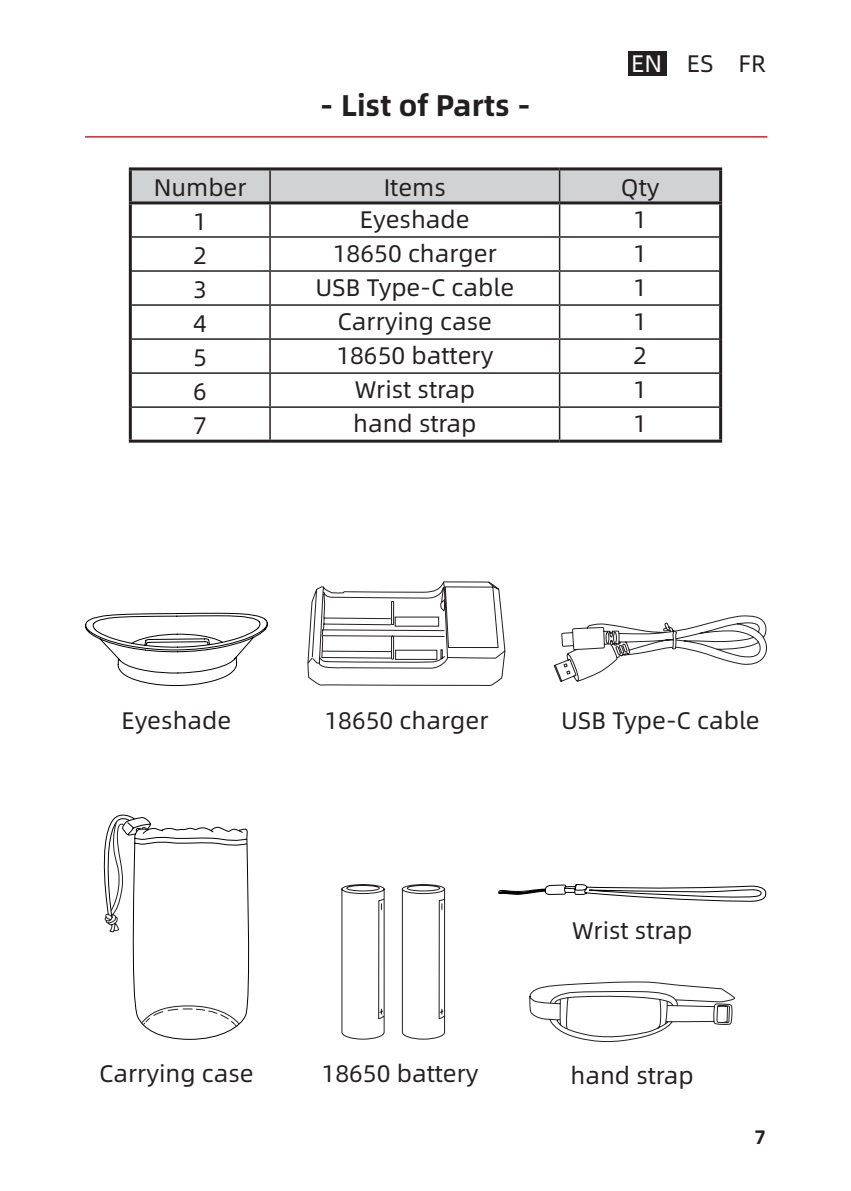
<style>
.page{position:relative;width:851px;height:1191px;background:#fff}
.page>*{position:absolute;margin:0;border:0;box-sizing:border-box;transform-origin:0 0}
.一级标题{font:30px "Alibaba Pu Hui Ti B";color:#231f20}
.二级标题{font:24px "Alibaba Sans";color:#231f20}
.t1{font:19.5px "Alibaba Pu Hui Ti B";color:#231f20}
.s1{color:#fff}
</style>
<div class="page">
<div style="left:628px;top:51px;width:38px;height:25px;background:#231f20"></div>
<hr style="left:85px;top:136px;width:682px;height:2px;background:#d1232a">
<div style="left:132px;top:170px;width:587px;height:31px;background:#d1d2d4"></div>
<hr style="left:269px;top:204px;width:2px;height:32px;background:#231f20">
<hr style="left:558px;top:204px;width:2px;height:32px;background:#231f20">
<hr style="left:270px;top:236px;width:289px;height:2px;background:#231f20">
<hr style="left:269px;top:238px;width:2px;height:32px;background:#231f20">
<hr style="left:559px;top:236px;width:160px;height:2px;background:#231f20">
<hr style="left:558px;top:238px;width:2px;height:32px;background:#231f20">
<hr style="left:270px;top:270px;width:289px;height:2px;background:#231f20">
<hr style="left:269px;top:272px;width:2px;height:32px;background:#231f20">
<hr style="left:559px;top:270px;width:160px;height:2px;background:#231f20">
<hr style="left:558px;top:272px;width:2px;height:32px;background:#231f20">
<hr style="left:270px;top:304px;width:289px;height:2px;background:#231f20">
<hr style="left:269px;top:306px;width:2px;height:32px;background:#231f20">
<hr style="left:559px;top:304px;width:160px;height:2px;background:#231f20">
<hr style="left:558px;top:306px;width:2px;height:32px;background:#231f20">
<hr style="left:270px;top:338px;width:289px;height:2px;background:#231f20">
<hr style="left:269px;top:340px;width:2px;height:32px;background:#231f20">
<hr style="left:559px;top:338px;width:160px;height:2px;background:#231f20">
<hr style="left:558px;top:340px;width:2px;height:32px;background:#231f20">
<hr style="left:270px;top:372px;width:289px;height:2px;background:#231f20">
<hr style="left:269px;top:374px;width:2px;height:32px;background:#231f20">
<hr style="left:559px;top:372px;width:160px;height:2px;background:#231f20">
<hr style="left:558px;top:374px;width:2px;height:32px;background:#231f20">
<hr style="left:270px;top:406px;width:289px;height:2px;background:#231f20">
<hr style="left:269px;top:408px;width:2px;height:31px;background:#231f20">
<hr style="left:559px;top:406px;width:160px;height:2px;background:#231f20">
<hr style="left:558px;top:408px;width:2px;height:31px;background:#231f20">
<hr style="left:270px;top:201px;width:289px;height:3px;background:#231f20">
<hr style="left:559px;top:201px;width:163px;height:3px;background:#231f20">
<hr style="left:719px;top:204px;width:3px;height:33px;background:#231f20">
<hr style="left:719px;top:237px;width:3px;height:34px;background:#231f20">
<hr style="left:719px;top:271px;width:3px;height:34px;background:#231f20">
<hr style="left:719px;top:305px;width:3px;height:34px;background:#231f20">
<hr style="left:719px;top:339px;width:3px;height:34px;background:#231f20">
<hr style="left:719px;top:373px;width:3px;height:34px;background:#231f20">
<hr style="left:719px;top:407px;width:3px;height:32px;background:#231f20">
<hr style="left:270px;top:439px;width:289px;height:3px;background:#231f20">
<hr style="left:559px;top:439px;width:163px;height:3px;background:#231f20">
<hr style="left:269px;top:170px;width:2px;height:31px;background:#231f20">
<hr style="left:558px;top:170px;width:2px;height:31px;background:#231f20">
<hr style="left:132px;top:236px;width:138px;height:2px;background:#231f20">
<hr style="left:132px;top:270px;width:138px;height:2px;background:#231f20">
<hr style="left:132px;top:304px;width:138px;height:2px;background:#231f20">
<hr style="left:132px;top:338px;width:138px;height:2px;background:#231f20">
<hr style="left:132px;top:372px;width:138px;height:2px;background:#231f20">
<hr style="left:132px;top:406px;width:138px;height:2px;background:#231f20">
<hr style="left:129px;top:204px;width:3px;height:33px;background:#231f20">
<hr style="left:129px;top:237px;width:3px;height:34px;background:#231f20">
<hr style="left:129px;top:271px;width:3px;height:34px;background:#231f20">
<hr style="left:129px;top:305px;width:3px;height:34px;background:#231f20">
<hr style="left:129px;top:339px;width:3px;height:34px;background:#231f20">
<hr style="left:129px;top:373px;width:3px;height:34px;background:#231f20">
<hr style="left:129px;top:407px;width:3px;height:32px;background:#231f20">
<hr style="left:129px;top:439px;width:141px;height:3px;background:#231f20">
<hr style="left:129px;top:167px;width:141px;height:3px;background:#231f20">
<hr style="left:129px;top:170px;width:3px;height:31px;background:#231f20">
<hr style="left:270px;top:167px;width:289px;height:3px;background:#231f20">
<hr style="left:559px;top:167px;width:163px;height:3px;background:#231f20">
<hr style="left:719px;top:170px;width:3px;height:31px;background:#231f20">
<hr style="left:129px;top:201px;width:141px;height:3px;background:#231f20">
<svg style="left:401px;top:884px;width:44px;height:156px"></svg>
<svg style="left:341px;top:884px;width:44px;height:156px"></svg>
<svg style="left:103px;top:814px;width:147px;height:226px"></svg>
<svg style="left:553px;top:615px;width:214px;height:67px"></svg>
<svg style="left:85px;top:612px;width:183px;height:74px"></svg>
<svg style="left:307px;top:581px;width:199px;height:105px"></svg>
<svg style="left:529px;top:981px;width:206px;height:62px"></svg>
<svg style="left:498px;top:884px;width:269px;height:18px"></svg>
<p class="一级标题" style="left:320px;top:82px;width:212px">- List of Parts -</p>
<p class="二级标题" style="left:631px;top:46px;width:136px"><span class="s1">EN</span> ES FR</p>
<p class="二级标题" style="left:154px;top:170px;width:94px">Number</p>
<p class="二级标题" style="left:383px;top:170px;width:64px">Items</p>
<p class="二级标题" style="left:620px;top:170px;width:40px">Qty</p>
<p class="二级标题" style="left:193px;top:204px;width:15px">1</p>
<p class="二级标题" style="left:360px;top:201px;width:111px">Eyeshade</p>
<p class="二级标题" style="left:633px;top:201px;width:15px">1</p>
<p class="二级标题" style="left:193px;top:238px;width:15px">2</p>
<p class="二级标题" style="left:333px;top:235px;width:165px">18650 charger</p>
<p class="二级标题" style="left:633px;top:235px;width:15px">1</p>
<p class="二级标题" style="left:193px;top:272px;width:15px">3</p>
<p class="二级标题" style="left:315px;top:269px;width:200px">USB Type-C cable</p>
<p class="二级标题" style="left:633px;top:269px;width:15px">1</p>
<p class="二级标题" style="left:193px;top:306px;width:15px">4</p>
<p class="二级标题" style="left:337px;top:303px;width:156px">Carrying case</p>
<p class="二级标题" style="left:633px;top:303px;width:15px">1</p>
<p class="二级标题" style="left:193px;top:340px;width:15px">5</p>
<p class="二级标题" style="left:336px;top:337px;width:158px">18650 battery</p>
<p class="二级标题" style="left:633px;top:337px;width:15px">2</p>
<p class="二级标题" style="left:193px;top:374px;width:15px">6</p>
<p class="二级标题" style="left:354px;top:371px;width:122px">Wrist strap</p>
<p class="二级标题" style="left:633px;top:371px;width:15px">1</p>
<p class="二级标题" style="left:193px;top:408px;width:15px">7</p>
<p class="二级标题" style="left:353px;top:405px;width:125px">hand strap</p>
<p class="二级标题" style="left:633px;top:405px;width:15px">1</p>
<p class="二级标题" style="left:121px;top:702px;width:111px">Eyeshade</p>
<p class="二级标题" style="left:324px;top:702px;width:165px">18650 charger</p>
<p class="二级标题" style="left:561px;top:702px;width:200px">USB Type-C cable</p>
<p class="二级标题" style="left:99px;top:1055px;width:156px">Carrying case</p>
<p class="二级标题" style="left:321px;top:1055px;width:158px">18650 battery</p>
<p class="二级标题" style="left:572px;top:912px;width:122px">Wrist strap</p>
<p class="二级标题" style="left:570px;top:1057px;width:125px">hand strap</p>
<p class="t1" style="left:754px;top:1121px;width:13px">7</p>
</div>
